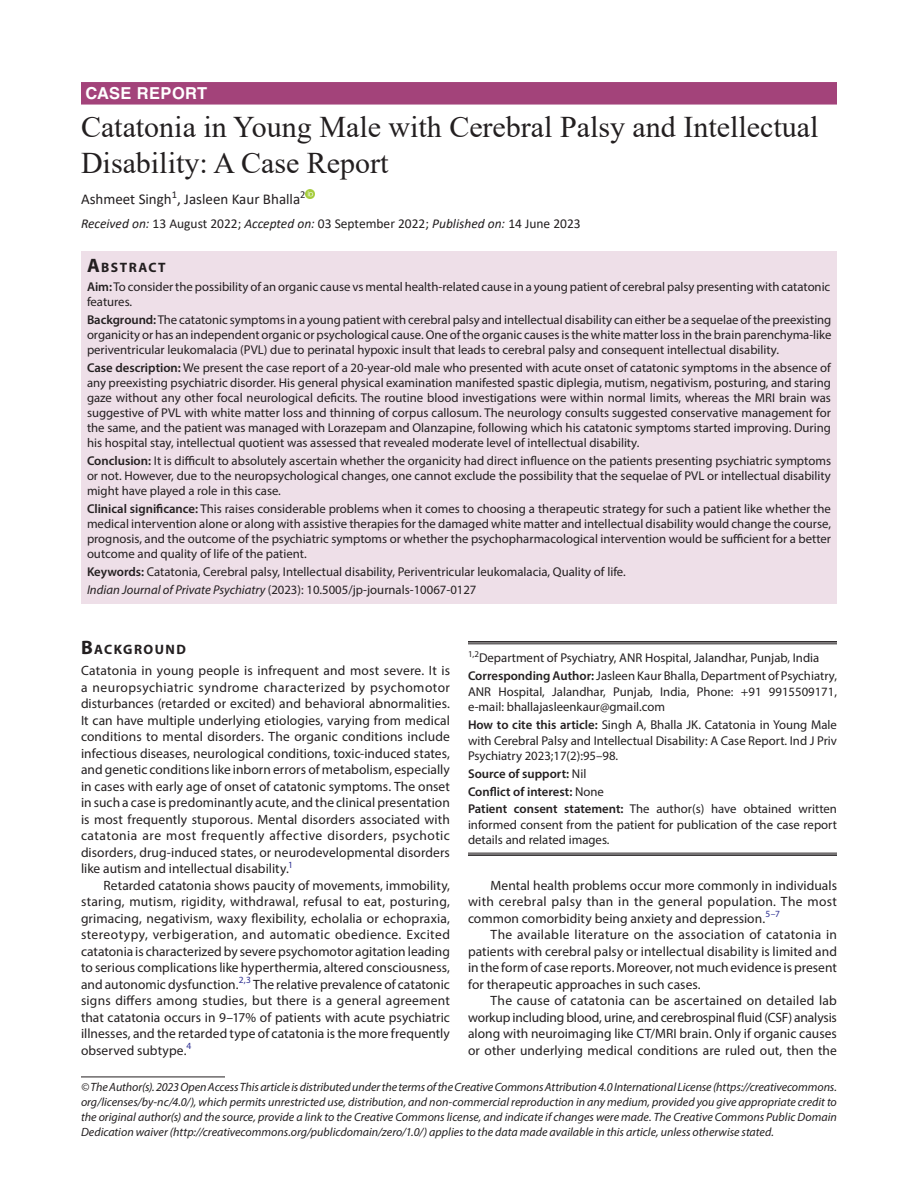
<style>
.page{position:relative;width:918px;height:1188px;background:#fff}
.page>*{position:absolute;margin:0;border:0;box-sizing:border-box;transform-origin:0 0}
.t1{font:30px/36px "Times New Roman";color:#231f20}
.ArticleType{font:700 16.5px "Helvetica LT Std";letter-spacing:.025em;color:#fff}
.AuthorName{font:15px "Calibri";color:#231f20}
.Head-1-first{font:700 13.65px "Myriad Pro";letter-spacing:.105em;color:#231f20}
.AbstractTitle{font:700 13.65px "Myriad Pro";letter-spacing:.105em;color:#231f20}
.Para-Indent{font:13.5px/16.5px "Myriad Pro";letter-spacing:.005em;color:#231f20;text-align:justify}
.Para-NoIndent{font:13.5px/16.5px "Myriad Pro";color:#231f20;text-align:justify}
.PAS_History{font:13.5px "Calibri";color:#231f20}
.Abstract-Para-first{font:12.75px/15px "Myriad Pro";color:#231f20;text-align:justify}
.Corresponding_Author{font:12.75px/15.3px "Myriad Pro";color:#231f20;text-align:justify}
.How_to_Cite{font:12.75px/15.3px "Myriad Pro";color:#231f20;text-align:justify}
.Source{font:12.75px/15.3px "Myriad Pro";color:#231f20;text-align:justify}
.Keywords{font:12.75px "Myriad Pro";color:#231f20}
.Journal-DOI{font:12.75px "Myriad Pro";color:#231f20}
.Affiliation-first{font:12.75px "Myriad Pro";color:#231f20}
.COI{font:600 12.75px "Myriad Pro";color:#231f20}
.Source-2{font:600 12.75px "Myriad Pro";color:#231f20}
.FootNote{font:italic 12px/15px "Myriad Pro";color:#231f20;text-align:justify}
.s1{font-style:italic}
.s2{font-size:19.5px}
.s3{font-weight:600}
.s4{font-weight:400}
</style>
<div class="page">
<div style="left:81px;top:82px;width:756px;height:23px;background:#a3437a"></div>
<div style="left:81px;top:251px;width:756px;height:26px;background:#eedfe8"></div>
<div style="left:81px;top:276px;width:756px;height:39px;background:#eedfe8"></div>
<div style="left:81px;top:309px;width:756px;height:54px;background:#eedfe8"></div>
<div style="left:81px;top:357px;width:756px;height:99px;background:#eedfe8"></div>
<div style="left:81px;top:450px;width:756px;height:54px;background:#eedfe8"></div>
<div style="left:81px;top:498px;width:756px;height:69px;background:#eedfe8"></div>
<div style="left:81px;top:561px;width:756px;height:24px;background:#eedfe8"></div>
<div style="left:81px;top:579px;width:756px;height:24px;background:#eedfe8"></div>
<svg style="left:306px;top:189px;width:9px;height:9px"></svg>
<hr style="left:81px;top:1077px;width:144px;height:1px;background:#231f20">
<hr style="left:468px;top:641px;width:369px;height:2px;background:#231f20">
<hr style="left:468px;top:644px;width:369px;height:1px;background:#231f20">
<hr style="left:468px;top:853px;width:369px;height:1px;background:#231f20">
<hr style="left:468px;top:854px;width:369px;height:2px;background:#231f20">
<p class="ArticleType" style="left:86px;top:83px;width:123px">CASE REPORT</p>
<p class="t1" style="left:81px;top:108px;width:739px">Catatonia in Young Male with Cerebral Palsy and Intellectual<br>Disability: A Case Report</p>
<p class="AuthorName" style="left:81px;top:189px;width:226px">Ashmeet Singh<sup>1</sup>, Jasleen Kaur Bhalla<sup>2</sup></p>
<p class="PAS_History" style="left:81px;top:214px;width:501px"><span class="s1">Received on:</span> 13 August 2022; <span class="s1">Accepted on:</span> 03 September 2022; <span class="s1">Published on:</span> 14 June 2023</p>
<p class="AbstractTitle" style="left:87px;top:258px;width:80px"><span class="s2">A</span>BSTRACT</p>
<p class="Abstract-Para-first" style="left:87px;top:279px;width:745px"><span class="s3">Aim:</span> To consider the possibility of an organic cause vs mental health-related cause in a young patient of cerebral palsy presenting with catatonic features.</p>
<p class="Abstract-Para-first" style="left:87px;top:312px;width:746px"><span class="s3">Background:</span> The catatonic symptoms in a young patient with cerebral palsy and intellectual disability can either be a sequelae of the preexisting organicity or has an independent organic or psychological cause. One of the organic causes is the white matter loss in the brain parenchyma-like periventricular leukomalacia (PVL) due to perinatal hypoxic insult that leads to cerebral palsy and consequent intellectual disability.</p>
<p class="Abstract-Para-first" style="left:87px;top:360px;width:746px"><span class="s3">Case description:</span> We present the case report of a 20-year-old male who presented with acute onset of catatonic symptoms in the absence of any preexisting psychiatric disorder. His general physical examination manifested spastic diplegia, mutism, negativism, posturing, and staring gaze without any other focal neurological deficits. The routine blood investigations were within normal limits, whereas the MRI brain was suggestive of PVL with white matter loss and thinning of corpus callosum. The neurology consults suggested conservative management for the same, and the patient was managed with Lorazepam and Olanzapine, following which his catatonic symptoms started improving. During his hospital stay, intellectual quotient was assessed that revealed moderate level of intellectual disability.</p>
<p class="Abstract-Para-first" style="left:87px;top:453px;width:746px"><span class="s3">Conclusion:</span> It is difficult to absolutely ascertain whether the organicity had direct influence on the patients presenting psychiatric symptoms or not. However, due to the neuropsychological changes, one cannot exclude the possibility that the sequelae of PVL or intellectual disability might have played a role in this case.</p>
<p class="Abstract-Para-first" style="left:87px;top:501px;width:746px"><span class="s3">Clinical significance:</span> This raises considerable problems when it comes to choosing a therapeutic strategy for such a patient like whether the medical intervention alone or along with assistive therapies for the damaged white matter and intellectual disability would change the course, prognosis, and the outcome of the psychiatric symptoms or whether the psychopharmacological intervention would be sufficient for a better outcome and quality of life of the patient.</p>
<p class="Keywords" style="left:87px;top:564px;width:540px"><span class="s3">Keywords:</span> Catatonia, Cerebral palsy, Intellectual disability, Periventricular leukomalacia, Quality of life.</p>
<p class="Journal-DOI" style="left:87px;top:582px;width:391px"><span class="s1">Indian Journal of Private Psychiatry</span> (2023): 10.5005/jp-journals-10067-0127</p>
<p class="Head-1-first" style="left:81px;top:641px;width:106px"><span class="s2">B</span>ACKGROUND</p>
<p class="Para-NoIndent" style="left:81px;top:662px;width:371px">Catatonia in young people is infrequent and most severe. It is a neuropsychiatric syndrome characterized by psychomotor disturbances (retarded or excited) and behavioral abnormalities.<br>It can have multiple underlying etiologies, varying from medical conditions to mental disorders. The organic conditions include infectious diseases, neurological conditions, toxic-induced states, and genetic conditions like inborn errors of metabolism, especially in cases with early age of onset of catatonic symptoms. The onset in such a case is predominantly acute, and the clinical presentation is most frequently stuporous. Mental disorders associated with catatonia are most frequently affective disorders, psychotic disorders, drug-induced states, or neurodevelopmental disorders like autism and intellectual disability.<sup>1</sup></p>
<p class="Para-Indent" style="left:81px;top:877px;width:371px;text-indent:22px">Retarded catatonia shows paucity of movements, immobility, staring, mutism, rigidity, withdrawal, refusal to eat, posturing, grimacing, negativism, waxy flexibility, echolalia or echopraxia, stereotypy, verbigeration, and automatic obedience. Excited catatonia is characterized by severe psychomotor agitation leading to serious complications like hyperthermia, altered consciousness, and autonomic dysfunction.<sup>2,3</sup> The relative prevalence of catatonic signs differs among studies, but there is a general agreement that catatonia occurs in 9–17% of patients with acute psychiatric illnesses, and the retarded type of catatonia is the more frequently observed subtype.<sup>4</sup></p>
<p class="Para-Indent" style="left:468px;top:877px;width:371px;text-indent:22px">Mental health problems occur more commonly in individuals with cerebral palsy than in the general population. The most common comorbidity being anxiety and depression.<sup>5–7</sup></p>
<p class="Affiliation-first" style="left:468px;top:650px;width:353px"><sup>1,2</sup>Department of Psychiatry, ANR Hospital, Jalandhar, Punjab, India</p>
<p class="Corresponding_Author" style="left:468px;top:668px;width:371px"><span class="s3">Corresponding Author:</span> Jasleen Kaur Bhalla, Department of Psychiatry, ANR Hospital, Jalandhar, Punjab, India, Phone: +91 9915509171, e-mail: bhallajasleenkaur@gmail.com</p>
<p class="How_to_Cite" style="left:468px;top:717px;width:371px"><span class="s3">How to cite this article:</span> Singh A, Bhalla JK. Catatonia in Young Male with Cerebral Palsy and Intellectual Disability: A Case Report. Ind J Priv Psychiatry 2023;17(2):95–98.</p>
<p class="Source-2" style="left:468px;top:766px;width:120px">Source of support: <span class="s4">Nil</span></p>
<p class="COI" style="left:468px;top:784px;width:137px">Conflict of interest: <span class="s4">None</span></p>
<p class="Source" style="left:468px;top:801px;width:370px"><span class="s3">Patient consent statement:</span> The author(s) have obtained written informed consent from the patient for publication of the case report details and related images.</p>
<p class="Para-Indent" style="left:468px;top:926px;width:371px;text-indent:22px">The available literature on the association of catatonia in patients with cerebral palsy or intellectual disability is limited and in the form of case reports. Moreover, not much evidence is present for therapeutic approaches in such cases.</p>
<p class="Para-Indent" style="left:468px;top:992px;width:371px;text-indent:22px">The cause of catatonia can be ascertained on detailed lab workup including blood, urine, and cerebrospinal fluid (CSF) analysis along with neuroimaging like CT/MRI brain. Only if organic causes or other underlying medical conditions are ruled out, then the</p>
<p class="FootNote" style="left:81px;top:1079px;width:758px">© The Author(s). 2023 Open Access This article is distributed under the terms of the Creative Commons Attribution 4.0 International License (https://creativecommons. org/licenses/by-nc/4.0/), which permits unrestricted use, distribution, and non-commercial reproduction in any medium, provided you give appropriate credit to the original author(s) and the source, provide a link to the Creative Commons license, and indicate if changes were made. The Creative Commons Public Domain Dedication waiver (http://creativecommons.org/publicdomain/zero/1.0/) applies to the data made available in this article, unless otherwise stated.</p>
</div>
